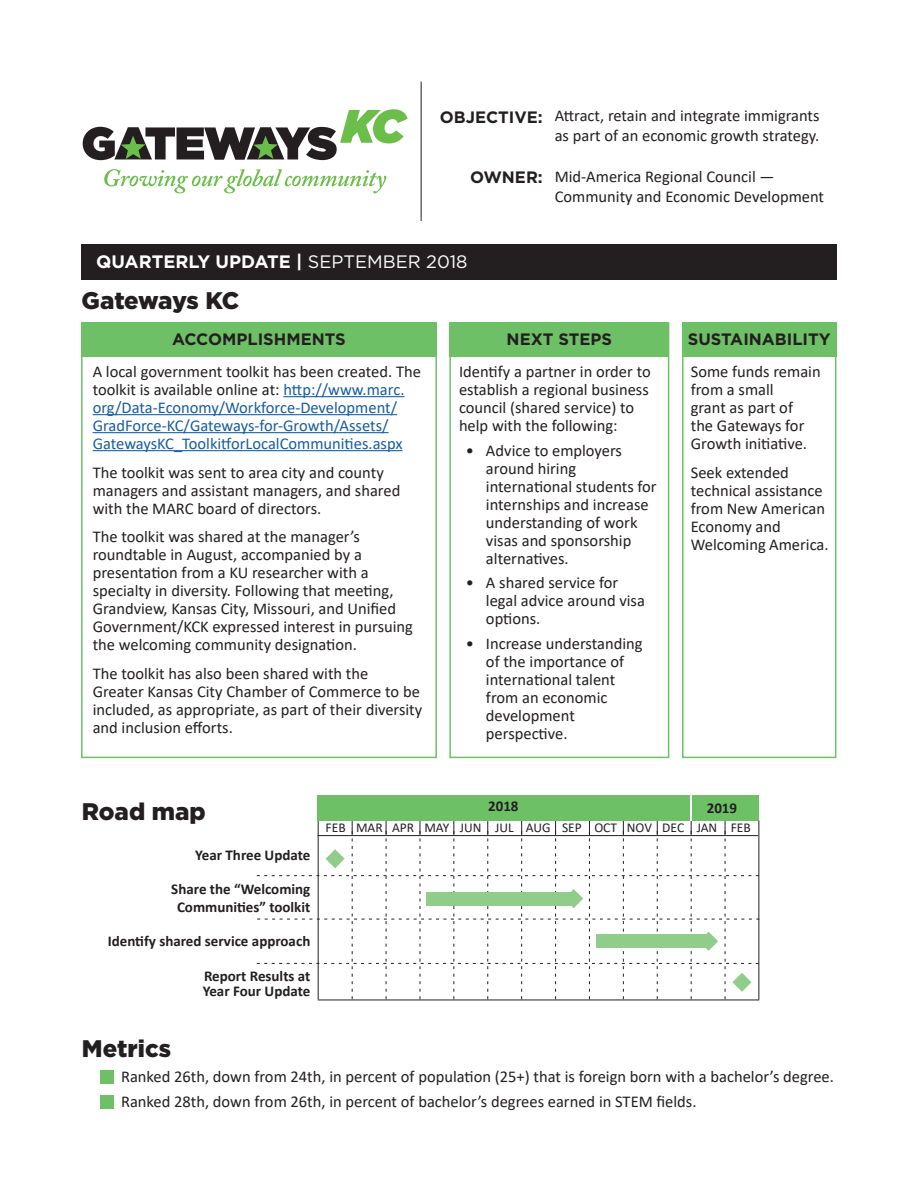
<style>
.page{position:relative;width:918px;height:1188px;background:#fff}
.page>*{position:absolute;margin:0;border:0;box-sizing:border-box;transform-origin:0 0}
.t1{font:900 24px "Gotham HTF";color:#231f20}
.t2{font:900 24px "Gotham HTF";letter-spacing:-.025em;color:#231f20}
.t3{font:700 18px "Gotham HTF";color:#fff}
.t4{font:16.5px/18px "Calibri";color:#231f20}
.t5{font:16.5px/18px "Calibri";color:#175d9e}
.t6{font:700 16.5px "Gotham HTF";color:#231f20}
.t7{font:700 15px/18px "Calibri";color:#231f20;text-align:center}
.t8{font:13.5px "Calibri";color:#231f20}
.s1{font-weight:400}
.s2{color:#231f20}
</style>
<div class="page">
<div style="left:81px;top:322px;width:356px;height:35px;background:#6ec066"></div>
<div style="left:449px;top:322px;width:220px;height:35px;background:#6ec066"></div>
<div style="left:682px;top:322px;width:154px;height:35px;background:#6ec066"></div>
<hr style="left:283px;top:396px;width:122px;height:1px;background:#175d9e">
<hr style="left:93px;top:414px;width:304px;height:1px;background:#175d9e">
<hr style="left:93px;top:432px;width:296px;height:1px;background:#175d9e">
<hr style="left:93px;top:450px;width:310px;height:1px;background:#175d9e">
<hr style="left:421px;top:82px;width:1px;height:139px;background:#231f20">
<div style="left:81px;top:245px;width:756px;height:35px;background:#231f20"></div>
<div style="left:682px;top:322px;width:154px;height:436px;border:2px solid #6ec066"></div>
<div style="left:449px;top:322px;width:220px;height:436px;border:2px solid #6ec066"></div>
<div style="left:81px;top:322px;width:356px;height:436px;border:2px solid #6ec066"></div>
<svg style="left:83px;top:109px;width:325px;height:51px"></svg>
<svg style="left:104px;top:169px;width:282px;height:24px"></svg>
<hr style="left:318px;top:820px;width:1px;height:180px;background:#231f20">
<hr style="left:758px;top:820px;width:1px;height:180px;background:#231f20">
<div style="left:317px;top:795px;width:373px;height:26px;background:#6ec066"></div>
<div style="left:692px;top:795px;width:67px;height:26px;background:#6ec066"></div>
<svg style="left:257px;top:821px;width:502px;height:178px"></svg>
<hr style="left:318px;top:1000px;width:441px;height:1px;background:#231f20">
<hr style="left:317px;top:835px;width:441px;height:1px;background:#231f20">
<div style="left:100px;top:1095px;width:14px;height:13px;background:#6ec066"></div>
<div style="left:100px;top:1070px;width:14px;height:13px;background:#6ec066"></div>
<p class="t6" style="left:440px;top:108px;width:105px">OBJECTIVE:</p>
<p class="t6" style="left:470px;top:168px;width:74px">OWNER:</p>
<p class="t4" style="left:555px;top:106px;width:266px;line-height:19.8px">Attract, retain and integrate immigrants as part of an economic growth strategy.</p>
<p class="t4" style="left:555px;top:166px;width:271px;line-height:19.8px">Mid-America Regional Council —<br>Community and Economic Development</p>
<p class="t3" style="left:96px;top:252px;width:373px">QUARTERLY UPDATE | <span class="s1">SEPTEMBER 2018</span></p>
<h1 class="t2" style="left:81px;top:287px;width:159px">Gateways KC</h1>
<p class="t6" style="left:172px;top:330px;width:175px">ACCOMPLISHMENTS</p>
<p class="t6" style="left:507px;top:330px;width:107px">NEXT STEPS</p>
<p class="t6" style="left:688px;top:330px;width:144px">SUSTAINABILITY</p>
<p class="t5" style="left:93px;top:362px;width:330px"><span class="s2">A local government toolkit has been created. The toolkit is available online at:</span> http://www.marc. org/Data-Economy/Workforce-Development/ GradForce-KC/Gateways-for-Growth/Assets/ GatewaysKC_ToolkitforLocalCommunities.aspx</p>
<p class="t4" style="left:93px;top:463px;width:309px">The toolkit was sent to area city and county managers and assistant managers, and shared with the MARC board of directors.</p>
<p class="t4" style="left:93px;top:528px;width:322px">The toolkit was shared at the manager’s roundtable in August, accompanied by a presentation from a KU researcher with a specialty in diversity. Following that meeting, Grandview, Kansas City, Missouri, and Unified Government/KCK expressed interest in pursuing the welcoming community designation.</p>
<p class="t4" style="left:93px;top:664px;width:331px">The toolkit has also been shared with the Greater Kansas City Chamber of Commerce to be included, as appropriate, as part of their diversity and inclusion efforts.</p>
<p class="t4" style="left:459px;top:362px;width:193px">Identify a partner in order to establish a regional business council (shared service) to help with the following:</p>
<p class="t4" style="left:486px;top:441px;width:172px;text-indent:-20px">• Advice to employers around hiring international students for internships and increase understanding of work visas and sponsorship alternatives.</p>
<p class="t4" style="left:486px;top:573px;width:160px;text-indent:-20px">• A shared service for legal advice around visa options.</p>
<p class="t4" style="left:486px;top:634px;width:158px;text-indent:-20px">• Increase understanding of the importance of international talent from an economic development perspective.</p>
<p class="t4" style="left:691px;top:362px;width:131px">Some funds remain from a small<br>grant as part of<br>the Gateways for<br>Growth initiative.</p>
<p class="t4" style="left:691px;top:463px;width:139px">Seek extended technical assistance from New American<br>Economy and<br>Welcoming America.</p>
<h1 class="t1" style="left:82px;top:798px;width:125px">Road map</h1>
<p class="t7" style="left:195px;top:846px;width:117px">Year Three Update</p>
<p class="t7" style="left:171px;top:880px;width:141px">Share the “Welcoming<br>Communities” toolkit</p>
<p class="t7" style="left:108px;top:932px;width:204px">Identify shared service approach</p>
<p class="t7" style="left:203px;top:968px;width:109px;line-height:15px;text-align:left">Report Results at<br>Year Four Update</p>
<h1 class="t1" style="left:82px;top:1034px;width:91px">Metrics</h1>
<p class="t7" style="left:488px;top:797px;width:32px">2018</p>
<p class="t7" style="left:707px;top:798px;width:32px">2019</p>
<p class="t8" style="left:326px;top:818px;width:427px">FEB MAR APR MAY JUN JUL AUG SEP OCT NOV DEC JAN FEB</p>
<p class="t4" style="left:121px;top:1064px;width:714px;line-height:24.8px">Ranked 26th, down from 24th, in percent of population (25+) that is foreign born with a bachelor’s degree.<br>Ranked 28th, down from 26th, in percent of bachelor’s degrees earned in STEM fields.</p>
</div>
